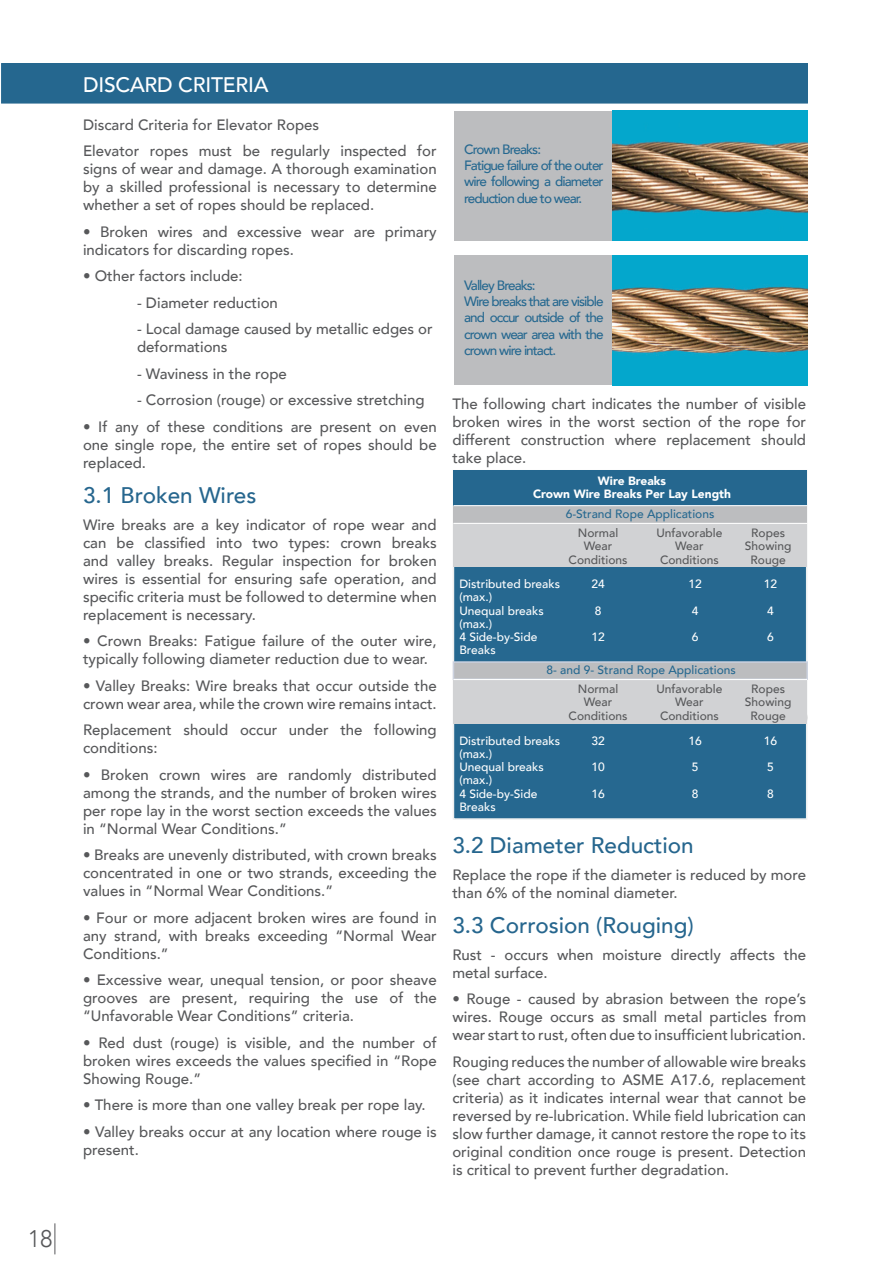
<style>
.page{position:relative;width:893px;height:1263px;background:#fff}
.page>*{position:absolute;margin:0;border:0;box-sizing:border-box;transform-origin:0 0}
.t1{font:300 24px "Avenir";color:#57585a}
.t2{font:500 22.5px "Avenir";color:#26668e}
.t3{font:500 21px "Avenir";letter-spacing:-.01em;color:#fff}
.t4{font:500 15px/18px "Avenir";color:#57585a;text-align:justify}
.t5{font:500 13.5px/16.2px "Avenir";letter-spacing:-.07em;color:#266890;text-align:justify}
.List_Paragraph{font:500 12px/13.2px "Avenir";color:#fff}
.List_Paragraph-2{font:500 12px "Avenir";color:#57585a}
.List_Paragraph-3{font:500 12px "Avenir";color:#266890}
.List_Paragraph-4{font:900 12px "Avenir";color:#fff}
</style>
<div class="page">
<div style="left:2px;top:64px;width:805px;height:39px;background:#25678f"></div>
<div style="left:1px;top:63px;width:807px;height:41px;border:2px solid #25678f"></div>
<div style="left:453px;top:470px;width:354px;height:350px;background:#266890;border:2px solid #eef0f0"></div>
<div style="left:453px;top:524px;width:354px;height:43px;background:#d1d2d4"></div>
<div style="left:453px;top:680px;width:354px;height:43px;background:#d1d2d4"></div>
<div style="left:453px;top:506px;width:354px;height:17px;background:#bcbdbf"></div>
<div style="left:453px;top:661px;width:355px;height:19px;background:#bcbdbf;border:2px solid #ccd2df"></div>
<div style="left:453px;top:471px;width:354px;height:35px;background:#25678f"></div>
<hr style="left:453px;top:505px;width:354px;height:1px;background:#fff">
<hr style="left:453px;top:523px;width:354px;height:1px;background:#fff">
<hr style="left:453px;top:679px;width:354px;height:1px;background:#fff">
<div style="left:454px;top:111px;width:354px;height:129px;background:#bcbdbf"></div>
<div style="left:454px;top:256px;width:354px;height:129px;background:#bcbdbf"></div>
<img style="left:612px;top:111px;width:196px;height:129px">
<img style="left:612px;top:256px;width:196px;height:129px">
<hr style="left:55px;top:1223px;width:1px;height:31px;background:#57585a">
<p class="t1" style="left:28px;top:1225px;width:26px">18</p>
<p class="t3" style="left:83px;top:66px;width:187px">DISCARD CRITERIA</p>
<p class="t4" style="left:83px;top:115px;width:238px">Discard Criteria for Elevator Ropes</p>
<p class="t4" style="left:83px;top:141px;width:355px">Elevator ropes must be regularly inspected for signs of wear and damage. A thorough examination by a skilled professional is necessary to determine whether a set of ropes should be replaced.</p>
<p class="t4" style="left:83px;top:222px;width:355px">• Broken wires and excessive wear are primary indicators for discarding ropes.</p>
<p class="t4" style="left:83px;top:266px;width:161px">• Other factors include:</p>
<p class="t4" style="left:137px;top:293px;width:142px">- Diameter reduction</p>
<p class="t4" style="left:137px;top:319px;width:297px">- Local damage caused by metallic edges or deformations</p>
<p class="t4" style="left:137px;top:364px;width:151px">- Waviness in the rope</p>
<p class="t4" style="left:137px;top:390px;width:289px">- Corrosion (rouge) or excessive stretching</p>
<p class="t4" style="left:83px;top:417px;width:355px">• If any of these conditions are present on even one single rope, the entire set of ropes should be replaced.</p>
<p class="t2" style="left:83px;top:476px;width:175px">3.1 Broken Wires</p>
<p class="t4" style="left:83px;top:515px;width:355px">Wire breaks are a key indicator of rope wear and can be classified into two types: crown breaks and valley breaks. Regular inspection for broken wires is essential for ensuring safe operation, and specific criteria must be followed to determine when replacement is necessary.</p>
<p class="t4" style="left:83px;top:631px;width:355px">• Crown Breaks: Fatigue failure of the outer wire, typically following diameter reduction due to wear.</p>
<p class="t4" style="left:83px;top:676px;width:355px">• Valley Breaks: Wire breaks that occur outside the crown wear area, while the crown wire remains intact.</p>
<p class="t4" style="left:83px;top:720px;width:355px">Replacement should occur under the following conditions:</p>
<p class="t4" style="left:83px;top:765px;width:355px">• Broken crown wires are randomly distributed among the strands, and the number of broken wires per rope lay in the worst section exceeds the values in “Normal Wear Conditions.”</p>
<p class="t4" style="left:83px;top:845px;width:355px">• Breaks are unevenly distributed, with crown breaks concentrated in one or two strands, exceeding the values in “Normal Wear Conditions.”</p>
<p class="t4" style="left:83px;top:908px;width:355px">• Four or more adjacent broken wires are found in any strand, with breaks exceeding “Normal Wear Conditions.”</p>
<p class="t4" style="left:83px;top:970px;width:355px">• Excessive wear, unequal tension, or poor sheave grooves are present, requiring the use of the “Unfavorable Wear Conditions” criteria.</p>
<p class="t4" style="left:83px;top:1033px;width:355px">• Red dust (rouge) is visible, and the number of broken wires exceeds the values specified in “Rope Showing Rouge.”</p>
<p class="t4" style="left:83px;top:1095px;width:344px">• There is more than one valley break per rope lay.</p>
<p class="t4" style="left:83px;top:1122px;width:355px">• Valley breaks occur at any location where rouge is present.</p>
<p class="t5" style="left:464px;top:140px;width:78px">Crown Breaks:</p>
<p class="t5" style="left:464px;top:157px;width:141px">Fatigue failure of the outer wire following a diameter reduction due to wear.</p>
<p class="t5" style="left:464px;top:276px;width:73px">Valley Breaks:</p>
<p class="t5" style="left:464px;top:293px;width:141px">Wire breaks that are visible and occur outside of the crown wear area with the crown wire intact.</p>
<p class="t4" style="left:452px;top:393px;width:355px">The following chart indicates the number of visible broken wires in the worst section of the rope for different construction where replacement should take place.</p>
<p class="List_Paragraph-4" style="left:598px;top:470px;width:70px">Wire Breaks</p>
<p class="List_Paragraph-4" style="left:533px;top:483px;width:199px">Crown Wire Breaks Per Lay Length</p>
<p class="List_Paragraph-3" style="left:566px;top:504px;width:150px">6-Strand Rope Applications</p>
<p class="List_Paragraph" style="left:459px;top:577px;width:102px">Distributed breaks (max.)</p>
<p class="List_Paragraph" style="left:459px;top:603px;width:86px">Unequal breaks (max.)</p>
<p class="List_Paragraph" style="left:459px;top:630px;width:80px">4 Side-by-Side<br>Breaks</p>
<p class="List_Paragraph-2" style="left:578px;top:523px;width:42px">Normal</p>
<p class="List_Paragraph-2" style="left:584px;top:536px;width:30px">Wear</p>
<p class="List_Paragraph-2" style="left:569px;top:549px;width:60px">Conditions</p>
<p class="List_Paragraph" style="left:591px;top:577px;width:15px">24</p>
<p class="List_Paragraph" style="left:595px;top:603px;width:8px">8</p>
<p class="List_Paragraph" style="left:591px;top:630px;width:15px">12</p>
<p class="List_Paragraph-2" style="left:656px;top:523px;width:68px">Unfavorable</p>
<p class="List_Paragraph-2" style="left:675px;top:536px;width:30px">Wear</p>
<p class="List_Paragraph-2" style="left:660px;top:549px;width:60px">Conditions</p>
<p class="List_Paragraph" style="left:688px;top:577px;width:15px">12</p>
<p class="List_Paragraph" style="left:692px;top:603px;width:8px">4</p>
<p class="List_Paragraph" style="left:692px;top:630px;width:8px">6</p>
<p class="List_Paragraph-3" style="left:546px;top:660px;width:191px">8- and 9- Strand Rope Applications</p>
<p class="List_Paragraph" style="left:459px;top:733px;width:102px">Distributed breaks (max.)</p>
<p class="List_Paragraph" style="left:459px;top:760px;width:86px">Unequal breaks (max.)</p>
<p class="List_Paragraph" style="left:459px;top:786px;width:80px">4 Side-by-Side<br>Breaks</p>
<p class="List_Paragraph-2" style="left:578px;top:679px;width:42px">Normal</p>
<p class="List_Paragraph-2" style="left:584px;top:692px;width:30px">Wear</p>
<p class="List_Paragraph-2" style="left:569px;top:705px;width:60px">Conditions</p>
<p class="List_Paragraph" style="left:591px;top:733px;width:15px">32</p>
<p class="List_Paragraph" style="left:591px;top:760px;width:15px">10</p>
<p class="List_Paragraph" style="left:591px;top:786px;width:15px">16</p>
<p class="List_Paragraph-2" style="left:656px;top:679px;width:68px">Unfavorable</p>
<p class="List_Paragraph-2" style="left:675px;top:692px;width:30px">Wear</p>
<p class="List_Paragraph-2" style="left:660px;top:705px;width:60px">Conditions</p>
<p class="List_Paragraph" style="left:688px;top:733px;width:15px">16</p>
<p class="List_Paragraph" style="left:692px;top:760px;width:8px">5</p>
<p class="List_Paragraph" style="left:692px;top:786px;width:8px">8</p>
<p class="List_Paragraph-2" style="left:751px;top:523px;width:35px">Ropes</p>
<p class="List_Paragraph-2" style="left:745px;top:536px;width:48px">Showing</p>
<p class="List_Paragraph-2" style="left:751px;top:549px;width:37px">Rouge</p>
<p class="List_Paragraph" style="left:764px;top:577px;width:15px">12</p>
<p class="List_Paragraph" style="left:767px;top:603px;width:8px">4</p>
<p class="List_Paragraph" style="left:767px;top:630px;width:8px">6</p>
<p class="List_Paragraph-2" style="left:751px;top:679px;width:35px">Ropes</p>
<p class="List_Paragraph-2" style="left:745px;top:692px;width:48px">Showing</p>
<p class="List_Paragraph-2" style="left:751px;top:705px;width:37px">Rouge</p>
<p class="List_Paragraph" style="left:764px;top:733px;width:15px">16</p>
<p class="List_Paragraph" style="left:767px;top:760px;width:8px">5</p>
<p class="List_Paragraph" style="left:767px;top:786px;width:8px">8</p>
<p class="t2" style="left:452px;top:826px;width:243px">3.2 Diameter Reduction</p>
<p class="t4" style="left:452px;top:865px;width:355px">Replace the rope if the diameter is reduced by more than 6% of the nominal diameter.</p>
<p class="t2" style="left:452px;top:906px;width:243px">3.3 Corrosion (Rouging)</p>
<p class="t4" style="left:452px;top:945px;width:355px">Rust - occurs when moisture directly affects the metal surface.</p>
<p class="t4" style="left:452px;top:989px;width:355px">• Rouge - caused by abrasion between the rope’s wires. Rouge occurs as small metal particles from wear start to rust, often due to insufficient lubrication.</p>
<p class="t4" style="left:452px;top:1052px;width:355px">Rouging reduces the number of allowable wire breaks (see chart according to ASME A17.6, replacement criteria) as it indicates internal wear that cannot be reversed by re-lubrication. While field lubrication can slow further damage, it cannot restore the rope to its original condition once rouge is present. Detection is critical to prevent further degradation.</p>
</div>
